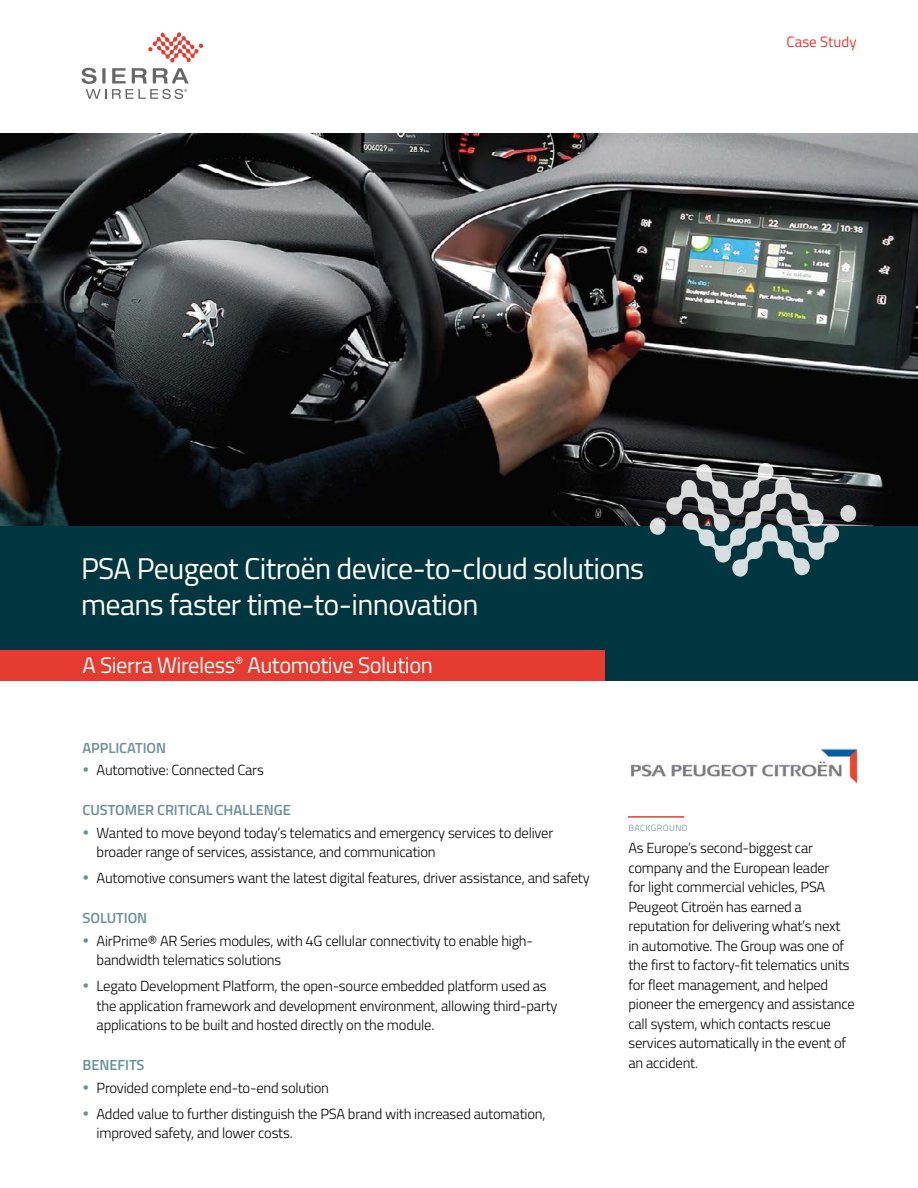
<style>
.page{position:relative;width:918px;height:1188px;background:#fff}
.page>*{position:absolute;margin:0;border:0;box-sizing:border-box;transform-origin:0 0}
.t1{font:30px/36px "Titillium Web";letter-spacing:-.02em;color:#fff}
.t2{font:22.5px "Titillium Web";letter-spacing:-.02em;color:#fff}
.t3{font:15px "Titillium Web";color:#e53b30}
.t4{font:300 14.7px/19.5px "Titillium Web";letter-spacing:-.015em;color:#000}
.t5{font:600 14.7px "Titillium Web";letter-spacing:-.005em;color:#6a8e9a}
.t6{font:300 9px "Titillium Web";letter-spacing:.05em;color:#6a8e9a}
.s1{color:#6a8e9a}
</style>
<div class="page">
<img style="left:0;top:134px;width:918px;height:393px">
<div style="left:0;top:527px;width:918px;height:154px;background:#003640"></div>
<div style="left:0;top:651px;width:605px;height:30px;background:#e53b30"></div>
<hr style="left:628px;top:816px;width:56px;height:2px;background:#e53b30">
<img style="left:630px;top:748px;width:227px;height:36px">
<svg style="left:649px;top:463px;width:207px;height:114px"></svg>
<svg style="left:82px;top:68px;width:24px;height:31px"></svg>
<svg style="left:112px;top:32px;width:91px;height:67px"></svg>
<p class="t3" style="left:787px;top:31px;width:71px">Case Study</p>
<h1 class="t1" style="left:81px;top:549px;width:565px">PSA Peugeot Citroën device-to-cloud solutions means faster time-to-innovation</h1>
<h2 class="t2" style="left:83px;top:649px;width:352px">A Sierra Wireless<sup>®</sup> Automotive Solution</h2>
<p class="t5" style="left:83px;top:737px;width:85px">APPLICATION</p>
<p class="t4" style="left:83px;top:760px;width:183px"><span class="s1">•</span> Automotive: Connected Cars</p>
<p class="t5" style="left:83px;top:799px;width:210px">CUSTOMER CRITICAL CHALLENGE</p>
<p class="t4" style="left:97px;top:822px;width:458px;text-indent:-14px"><span class="s1">•</span> Wanted to move beyond today’s telematics and emergency services to deliver broader range of services, assistance, and communication</p>
<p class="t4" style="left:83px;top:868px;width:509px"><span class="s1">•</span> Automotive consumers want the latest digital features, driver assistance, and safety</p>
<p class="t5" style="left:83px;top:907px;width:66px">SOLUTION</p>
<p class="t4" style="left:97px;top:930px;width:438px;text-indent:-14px"><span class="s1">•</span> AirPrime® AR Series modules, with 4G cellular connectivity to enable high&shy;bandwidth telematics solutions</p>
<p class="t4" style="left:97px;top:976px;width:463px;text-indent:-14px"><span class="s1">•</span> Legato Development Platform, the open-source embedded platform used as the application framework and development environment, allowing third-party applications to be built and hosted directly on the module.</p>
<p class="t5" style="left:83px;top:1054px;width:63px">BENEFITS</p>
<p class="t4" style="left:83px;top:1077px;width:248px"><span class="s1">•</span> Provided complete end-to-end solution</p>
<p class="t4" style="left:97px;top:1103px;width:451px;text-indent:-14px"><span class="s1">•</span> Added value to further distinguish the PSA brand with increased automation, improved safety, and lower costs.</p>
<p class="t6" style="left:629px;top:821px;width:61px">BACKGROUND</p>
<p class="t4" style="left:628px;top:838px;width:228px">As Europe’s second-biggest car company and the European leader<br>for light commercial vehicles, PSA Peugeot Citroën has earned a reputation for delivering what’s next in automotive. The Group was one of the first to factory-fit telematics units for fleet management, and helped pioneer the emergency and assistance call system, which contacts rescue services automatically in the event of an accident.</p>
</div>
